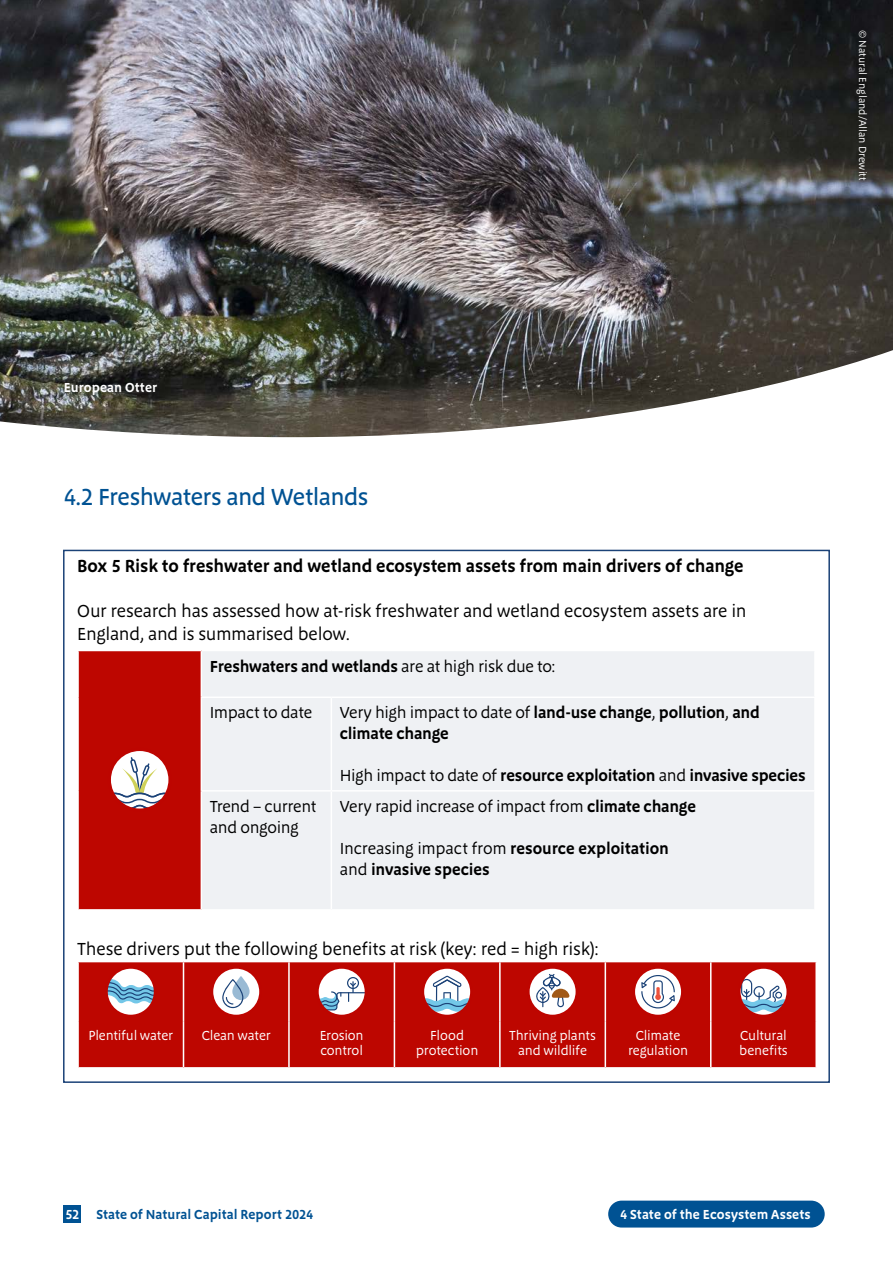
<style>
.page{position:relative;width:893px;height:1263px;background:#fff}
.page>*{position:absolute;margin:0;border:0;box-sizing:border-box;transform-origin:0 0}
._1_Line_Header_2_top_of_page{font:500 24px "Megano OT";letter-spacing:-.025em;color:#005293}
._12pt_Body{font:18px/22.5px "Megano OT";letter-spacing:-.015em;color:#000}
._12pt_Body-2{font:600 18px "Megano OT";letter-spacing:-.01em;color:#000}
.Table_copy_left_align{font:600 16.5px/21px "Megano OT";letter-spacing:-.015em;color:#000}
.Table_copy_left_align-2{font:16.5px/21px "Megano OT";letter-spacing:-.02em;color:#000}
.Table_body_center_align{font:13.5px/15px "Megano OT";letter-spacing:-.015em;color:#fff;text-align:center}
.Captions{font:600 13.5px "Megano OT";letter-spacing:.005em;color:#fff}
.t1{font:600 13.5px "Megano OT";color:#005293}
.Credit_7pt{font:10.5px "Megano OT";letter-spacing:.005em;color:#fff}
.s1{font-weight:400}
.s2{font-weight:600}
</style>
<div class="page">
<div style="left:64px;top:1205px;width:17px;height:17px;background:#005293"></div>
<div style="left:608px;top:1200px;width:217px;height:27px;background:#005293;border-radius:13px"></div>
<img style="left:0;top:0;width:893px;height:437px">
<div style="left:848px;top:21px;width:28px;height:168px;background:#000;opacity:.75"></div>
<div style="left:55px;top:374px;width:111px;height:30px;background:#000;opacity:.75"></div>
<div style="left:78px;top:650px;width:123px;height:260px;background:#bd0600"></div>
<div style="left:202px;top:651px;width:612px;height:258px;background:#eff1f4"></div>
<hr style="left:77px;top:651px;width:2px;height:46px;background:#fff">
<hr style="left:77px;top:697px;width:2px;height:94px;background:#fff">
<hr style="left:77px;top:791px;width:2px;height:118px;background:#fff">
<hr style="left:77px;top:909px;width:124px;height:2px;background:#fff">
<hr style="left:201px;top:696px;width:130px;height:2px;background:#fff">
<hr style="left:331px;top:696px;width:485px;height:2px;background:#fff">
<hr style="left:331px;top:698px;width:1px;height:92px;background:#fff">
<hr style="left:201px;top:790px;width:130px;height:1px;background:#fff">
<hr style="left:331px;top:790px;width:485px;height:1px;background:#fff">
<hr style="left:331px;top:791px;width:1px;height:118px;background:#fff">
<hr style="left:77px;top:650px;width:124px;height:1px;background:#fff">
<svg style="left:111px;top:751px;width:58px;height:58px"></svg>
<div style="left:79px;top:962px;width:736px;height:105px;background:#bd0600"></div>
<hr style="left:183px;top:962px;width:1px;height:59px;background:#fff">
<hr style="left:288px;top:962px;width:2px;height:59px;background:#fff">
<hr style="left:394px;top:962px;width:1px;height:59px;background:#fff">
<hr style="left:499px;top:962px;width:2px;height:59px;background:#fff">
<hr style="left:605px;top:962px;width:1px;height:59px;background:#fff">
<hr style="left:710px;top:962px;width:1px;height:59px;background:#fff">
<hr style="left:183px;top:1021px;width:1px;height:46px;background:#fff">
<hr style="left:288px;top:1021px;width:2px;height:46px;background:#fff">
<hr style="left:394px;top:1021px;width:1px;height:46px;background:#fff">
<hr style="left:499px;top:1021px;width:2px;height:46px;background:#fff">
<hr style="left:605px;top:1021px;width:1px;height:46px;background:#fff">
<hr style="left:710px;top:1021px;width:1px;height:46px;background:#fff">
<svg style="left:105px;top:966px;width:51px;height:51px"></svg>
<svg style="left:211px;top:966px;width:51px;height:51px"></svg>
<svg style="left:316px;top:966px;width:51px;height:51px"></svg>
<svg style="left:422px;top:966px;width:51px;height:51px"></svg>
<svg style="left:527px;top:966px;width:51px;height:51px"></svg>
<svg style="left:633px;top:966px;width:51px;height:51px"></svg>
<svg style="left:738px;top:966px;width:51px;height:51px"></svg>
<p class="Credit_7pt" style="left:869px;top:30px;width:153px;rotate:90deg">© Natural England/Allan Drewitt</p>
<p class="Captions" style="left:64px;top:380px;width:95px">European Otter</p>
<p class="_1_Line_Header_2_top_of_page" style="left:64px;top:482px;width:306px">4.2 Freshwaters and Wetlands</p>
<p class="_12pt_Body-2" style="left:77px;top:555px;width:668px">Box 5 Risk to freshwater and wetland ecosystem assets from main drivers of change</p>
<p class="_12pt_Body" style="left:77px;top:600px;width:671px">Our research has assessed how at-risk freshwater and wetland ecosystem assets are in<br>England, and is summarised below.</p>
<p class="Table_copy_left_align" style="left:210px;top:655px;width:347px">Freshwaters and wetlands <span class="s1">are at high risk due to:</span></p>
<p class="Table_copy_left_align-2" style="left:210px;top:702px;width:104px">Impact to date</p>
<p class="Table_copy_left_align" style="left:340px;top:702px;width:421px"><span class="s1">Very high impact to date of</span> land-use change<span class="s1">,</span> pollution<span class="s1">,</span> and climate change</p>
<p class="Table_copy_left_align" style="left:340px;top:765px;width:467px"><span class="s1">High impact to date of</span> resource exploitation <span class="s1">and</span> invasive species</p>
<p class="Table_copy_left_align-2" style="left:210px;top:796px;width:108px">Trend – current and ongoing</p>
<p class="Table_copy_left_align-2" style="left:340px;top:796px;width:358px">Very rapid increase of impact from <span class="s2">climate change</span></p>
<p class="Table_copy_left_align" style="left:340px;top:838px;width:331px"><span class="s1">Increasing impact from</span> resource exploitation <span class="s1">and</span> invasive species</p>
<p class="_12pt_Body" style="left:77px;top:937px;width:523px">These drivers put the following benefits at risk (key: red = high risk):</p>
<p class="Table_body_center_align" style="left:88px;top:1028px;width:86px">Plentiful water</p>
<p class="Table_body_center_align" style="left:202px;top:1028px;width:71px">Clean water</p>
<p class="Table_body_center_align" style="left:320px;top:1028px;width:46px;text-align:left">Erosion control</p>
<p class="Table_body_center_align" style="left:416px;top:1028px;width:64px">Flood protection</p>
<p class="Table_body_center_align" style="left:509px;top:1028px;width:88px">Thriving plants and wildlife</p>
<p class="Table_body_center_align" style="left:628px;top:1028px;width:62px">Climate regulation</p>
<p class="Table_body_center_align" style="left:739px;top:1028px;width:50px;text-align:left">Cultural benefits</p>
<p class="Captions" style="left:65px;top:1207px;width:15px">52</p>
<p class="t1" style="left:96px;top:1207px;width:219px">State of Natural Capital Report 2024</p>
<p class="Captions" style="left:620px;top:1207px;width:192px">4 State of the Ecosystem Assets</p>
</div>
